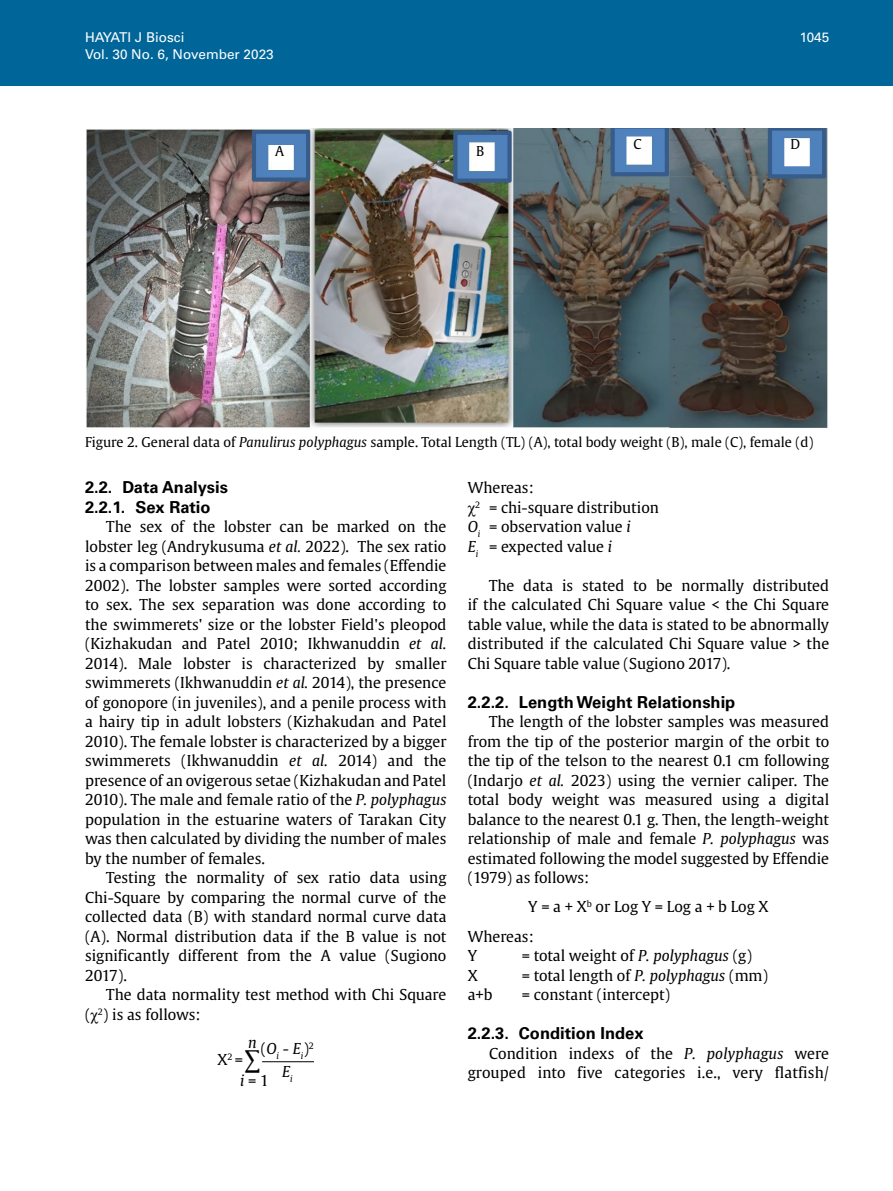
<style>
.page{position:relative;width:893px;height:1191px;background:#fff}
.page>*{position:absolute;margin:0;border:0;box-sizing:border-box;transform-origin:0 0}
.t1{font:22.5px "Gulliver";color:#000}
.t2{font:700 16.5px/19.5px "Univers LT Std";color:#000}
.t3{font:15px/19.5px "Gulliver";color:#000;text-align:justify}
.t4{font:italic 15px "Gulliver";color:#000}
.t5{font:13.5px "Gulliver";color:#000}
.t6{font:13.5px "Univers LT Std";color:#fff}
.s1{font-style:italic}
.s2{font-family:"Times New Roman";font-size:16.5px}
</style>
<div class="page">
<div style="left:0;top:0;width:893px;height:85px;background:#069"></div>
<hr style="left:262px;top:1061px;width:52px;height:1px;background:#000">
<img style="left:86px;top:128px;width:742px;height:300px">
<p class="t6" style="left:85px;top:30px;width:101px">HAYATI J Biosci</p>
<p class="t6" style="left:800px;top:30px;width:31px">1045</p>
<p class="t6" style="left:85px;top:46px;width:190px">Vol. 30 No. 6, November 2023</p>
<p class="t5" style="left:275px;top:143px;width:10px">A</p>
<p class="t5" style="left:476px;top:143px;width:10px">B</p>
<p class="t5" style="left:634px;top:135px;width:10px">C</p>
<p class="t5" style="left:790px;top:135px;width:11px">D</p>
<p class="t5" style="left:85px;top:433px;width:730px">Figure 2. General data of <span class="s1">Panulirus polyphagus</span> sample. Total Length (TL) (A), total body weight (B), male (C), female (d)</p>
<p class="t2" style="left:85px;top:478px;width:144px">2.2. Data Analysis<br>2.2.1. Sex Ratio</p>
<p class="t3" style="left:85px;top:517px;width:363px;text-indent:21px">The sex of the lobster can be marked on the lobster leg (Andrykusuma <span class="s1">et al.</span> 2022). The sex ratio is a comparison between males and females (Effendie 2002). The lobster samples were sorted according to sex. The sex separation was done according to the swimmerets' size or the lobster Field's pleopod (Kizhakudan and Patel 2010; Ikhwanuddin <span class="s1">et al.<br></span>2014). Male lobster is characterized by smaller swimmerets (Ikhwanuddin <span class="s1">et al.</span> 2014), the presence of gonopore (in juveniles), and a penile process with a hairy tip in adult lobsters (Kizhakudan and Patel 2010). The female lobster is characterized by a bigger swimmerets (Ikhwanuddin <span class="s1">et al.</span> 2014) and the presence of an ovigerous setae (Kizhakudan and Patel 2010). The male and female ratio of the <span class="s1">P. polyphagus </span>population in the estuarine waters of Tarakan City was then calculated by dividing the number of males by the number of females.</p>
<p class="t3" style="left:85px;top:868px;width:363px;text-indent:21px">Testing the normality of sex ratio data using Chi-Square by comparing the normal curve of the collected data (B) with standard normal curve data (A). Normal distribution data if the B value is not significantly different from the A value (Sugiono 2017).</p>
<p class="t3" style="left:85px;top:985px;width:363px;text-indent:21px">The data normality test method with Chi Square (<span class="s2">χ</span><sup>2</sup>) is as follows:</p>
<p class="t4" style="left:248px;top:1033px;width:10px">n</p>
<p class="t3" style="left:240px;top:1070px;width:30px"><span class="s1">i</span> = 1</p>
<p class="t3" style="left:218px;top:1049px;width:27px">X<sup>2</sup> =</p>
<p class="t3" style="left:261px;top:1037px;width:55px;line-height:22.4px;text-align:center">(<span class="s1">O</span><sub>i</sub> - <span class="s1">E</span><sub>i</sub>)<sup>2<br></sup><span class="s1">E</span><sub>i</sub></p>
<h1 class="t1" style="left:245px;top:1045px;width:18px">∑</h1>
<p class="t3" style="left:468px;top:478px;width:193px;text-align:left">Whereas:<br><span class="s2">χ</span><sup>2</sup> = chi-square distribution<br><span class="s1">O</span><sub>i</sub> = observation value <span class="s1">i<br>E</span><sub>i</sub> = expected value <span class="s1">i</span></p>
<p class="t3" style="left:468px;top:575px;width:363px;text-indent:21px">The data is stated to be normally distributed if the calculated Chi Square value &lt; the Chi Square table value, while the data is stated to be abnormally distributed if the calculated Chi Square value &gt; the Chi Square table value (Sugiono 2017).</p>
<p class="t2" style="left:468px;top:692px;width:269px">2.2.2. Length Weight Relationship</p>
<p class="t3" style="left:468px;top:712px;width:363px;text-indent:21px">The length of the lobster samples was measured from the tip of the posterior margin of the orbit to the tip of the telson to the nearest 0.1 cm following (Indarjo <span class="s1">et al.</span> 2023) using the vernier caliper. The total body weight was measured using a digital balance to the nearest 0.1 g. Then, the length-weight relationship of male and female <span class="s1">P. polyphagus</span> was estimated following the model suggested by Effendie (1979) as follows:</p>
<p class="t3" style="left:528px;top:896px;width:242px">Y = a + X<sup>b</sup> or Log Y = Log a + b Log X</p>
<p class="t3" style="left:468px;top:926px;width:68px">Whereas:<br>Y</p>
<p class="t3" style="left:522px;top:946px;width:232px">= total weight of <span class="s1">P. polyphagus</span> (g)</p>
<p class="t3" style="left:468px;top:965px;width:12px">X</p>
<p class="t3" style="left:522px;top:965px;width:248px">= total length of <span class="s1">P. polyphagus</span> (mm)</p>
<p class="t3" style="left:468px;top:985px;width:26px">a+b</p>
<p class="t3" style="left:522px;top:985px;width:150px">= constant (intercept)</p>
<p class="t2" style="left:468px;top:1023px;width:177px">2.2.3. Condition Index</p>
<p class="t3" style="left:468px;top:1043px;width:363px;text-align:right">Condition indexs of the <span class="s1">P. polyphagus</span> were grouped into five categories i.e., very flatfish/</p>
</div>
